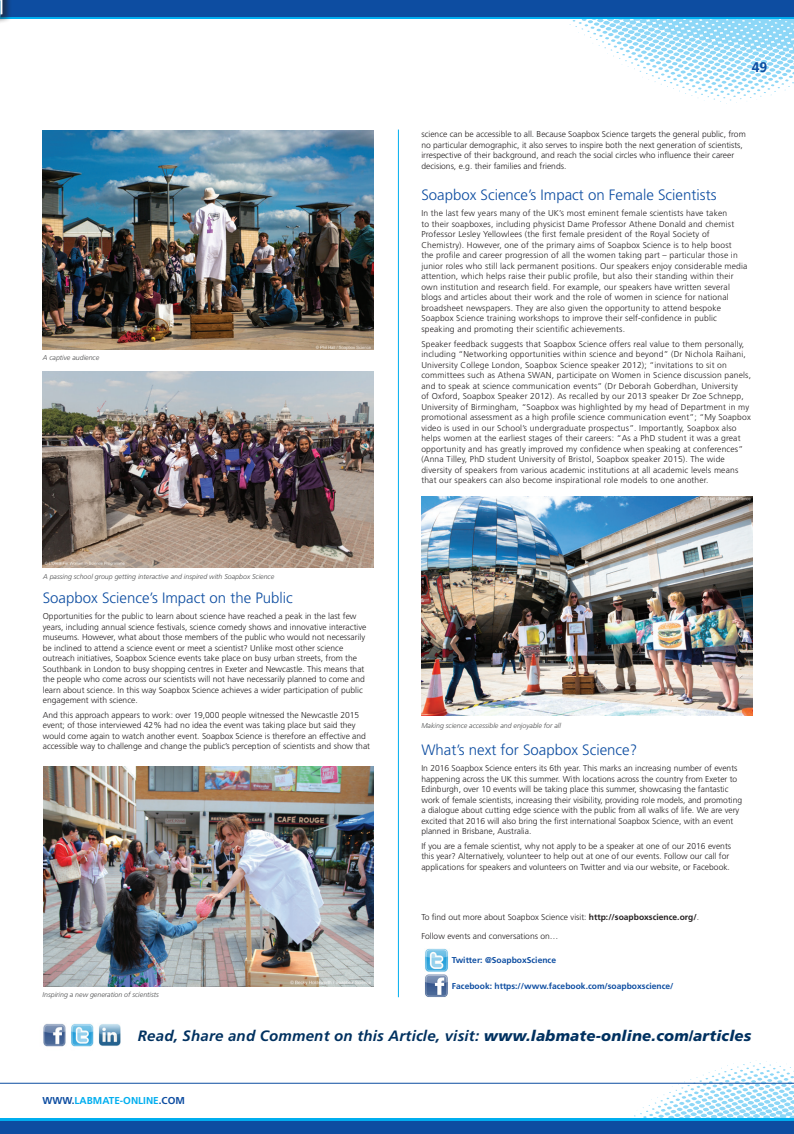
<style>
.page{position:relative;width:794px;height:1134px;background:#fff}
.page>*{position:absolute;margin:0;border:0;box-sizing:border-box;transform-origin:0 0}
.Sub_Headings{font:300 15px "Frutiger";color:#0d4da1}
.t1{font:italic 700 15px "Frutiger";letter-spacing:.015em;color:#003160}
.t2{font:700 14px "Frutiger";color:#0d4da1}
.t3{font:700 10px "Frutiger";color:#00aeef}
.Body_Copy{font:300 8.5px/10.5px "Frutiger";color:#231f20}
.Body_Copy-2{font:300 8.5px/10.5px "Frutiger";letter-spacing:.02em;color:#231f20}
.Body_Copy-3{font:700 8.5px "Frutiger";color:#0d4da1}
.Author_Details{font:italic 300 7px "Frutiger";color:#4b4c4d}
.s1{font-weight:700}
.s2{font-weight:900}
.s3{color:#0d4da1}
</style>
<div class="page">
<svg style="left:565px;top:18px;width:229px;height:86px"></svg>
<div style="left:0;top:0;width:794px;height:18px;background:#0d4da1"></div>
<svg style="left:594px;top:1060px;width:200px;height:59px"></svg>
<div style="left:0;top:1119px;width:794px;height:15px;background:#00aeef"></div>
<div style="left:0;top:1121px;width:794px;height:13px;background:#0d4da1"></div>
<hr style="left:0;top:1083px;width:794px;height:1px;background:#0d4da1">
<hr style="left:398px;top:130px;width:1px;height:867px;background:#00aeef">
<img style="left:43px;top:1023px;width:78px;height:24px">
<div style="left:0;top:0;width:45px;height:233px;background:#231f20;opacity:.6"></div>
<svg style="left:0;top:0;width:36px;height:233px"></svg>
<img style="left:43px;top:371px;width:330px;height:197px">
<img style="left:421px;top:497px;width:331px;height:219px">
<img style="left:44px;top:766px;width:330px;height:220px">
<img style="left:43px;top:131px;width:330px;height:219px">
<img style="left:425px;top:948px;width:23px;height:49px">
<p class="Author_Details" style="left:43px;top:354px;width:58px">A captive audience</p>
<p class="Author_Details" style="left:43px;top:572px;width:233px">A passing school group getting interactive and inspired with Soapbox Science</p>
<p class="Sub_Headings" style="left:43px;top:589px;width:252px">Soapbox Science’s Impact on the Public</p>
<p class="Body_Copy" style="left:43px;top:611px;width:325px">Opportunities for the public to learn about science have reached a peak in the last few years, including annual science festivals, science comedy shows and innovative interactive museums. However, what about those members of the public who would not necessarily be inclined to attend a science event or meet a scientist? Unlike most other science outreach initiatives, Soapbox Science events take place on busy urban streets, from the Southbank in London to busy shopping centres in Exeter and Newcastle. This means that the people who come across our scientists will not have necessarily planned to come and learn about science. In this way Soapbox Science achieves a wider participation of public engagement with science.</p>
<p class="Body_Copy" style="left:43px;top:710px;width:329px">And this approach appears to work: over 19,000 people witnessed the Newcastle 2015 event; of those interviewed 42% had no idea the event was taking place but said they would come again to watch another event. Soapbox Science is therefore an effective and accessible way to challenge and change the public’s perception of scientists and show that</p>
<p class="Author_Details" style="left:43px;top:990px;width:118px">Inspiring a new generation of scientists</p>
<p class="t2" style="left:752px;top:59px;width:17px">49</p>
<p class="Body_Copy" style="left:421px;top:129px;width:326px">science can be accessible to all. Because Soapbox Science targets the general public, from no particular demographic, it also serves to inspire both the next generation of scientists, irrespective of their background, and reach the social circles who influence their career decisions, e.g. their families and friends.</p>
<p class="Sub_Headings" style="left:421px;top:187px;width:297px">Soapbox Science’s Impact on Female Scientists</p>
<p class="Body_Copy-2" style="left:421px;top:208px;width:328px">In the last few years many of the UK’s most eminent female scientists have taken<br>to their soapboxes, including physicist Dame Professor Athene Donald and chemist Professor Lesley Yellowlees (the first female president of the Royal Society of Chemistry). However, one of the primary aims of Soapbox Science is to help boost<br>the profile and career progression of all the women taking part – particular those in junior roles who still lack permanent positions. Our speakers enjoy considerable media attention, which helps raise their public profile, but also their standing within their own institution and research field. For example, our speakers have written several blogs and articles about their work and the role of women in science for national broadsheet newspapers. They are also given the opportunity to attend bespoke Soapbox Science training workshops to improve their self-confidence in public speaking and promoting their scientific achievements.</p>
<p class="Body_Copy-2" style="left:421px;top:339px;width:331px">Speaker feedback suggests that Soapbox Science offers real value to them personally, including “Networking opportunities within science and beyond” (Dr Nichola Raihani, University College London, Soapbox Science speaker 2012); “invitations to sit on committees such as Athena SWAN, participate on Women in Science discussion panels, and to speak at science communication events” (Dr Deborah Goberdhan, University<br>of Oxford, Soapbox Speaker 2012). As recalled by our 2013 speaker Dr Zoe Schnepp, University of Birmingham, “Soapbox was highlighted by my head of Department in my promotional assessment as a high profile science communication event”; “My Soapbox video is used in our School’s undergraduate prospectus”. Importantly, Soapbox also helps women at the earliest stages of their careers: “As a PhD student it was a great opportunity and has greatly improved my confidence when speaking at conferences” (Anna Tilley, PhD student University of Bristol, Soapbox speaker 2015). The wide diversity of speakers from various academic institutions at all academic levels means that our speakers can also become inspirational role models to one another.</p>
<p class="Author_Details" style="left:421px;top:722px;width:141px">Making science accessible and enjoyable for all</p>
<p class="Sub_Headings" style="left:421px;top:741px;width:217px">What’s next for Soapbox Science?</p>
<p class="Body_Copy" style="left:421px;top:763px;width:322px">In 2016 Soapbox Science enters its 6th year. This marks an increasing number of events happening across the UK this summer. With locations across the country from Exeter to Edinburgh, over 10 events will be taking place this summer, showcasing the fantastic work of female scientists, increasing their visibility, providing role models, and promoting a dialogue about cutting edge science with the public from all walks of life. We are very excited that 2016 will also bring the first international Soapbox Science, with an event planned in Brisbane, Australia.</p>
<p class="Body_Copy" style="left:421px;top:841px;width:311px">If you are a female scientist, why not apply to be a speaker at one of our 2016 events this year? Alternatively, volunteer to help out at one of our events. Follow our call for applications for speakers and volunteers on Twitter and via our website, or Facebook.</p>
<p class="Body_Copy" style="left:421px;top:912px;width:279px">To find out more about Soapbox Science visit: <span class="s1">http://soapboxscience.org/</span>.</p>
<p class="Body_Copy" style="left:421px;top:931px;width:138px">Follow events and conversations on…</p>
<p class="Body_Copy-3" style="left:452px;top:955px;width:106px">Twitter: @SoapboxScience</p>
<p class="Body_Copy-3" style="left:452px;top:981px;width:223px">Facebook: https://www.facebook.com/soapboxscience/</p>
<p class="t1" style="left:138px;top:1027px;width:615px">Read, Share and Comment on this Article, visit: <span class="s2">www.labmate-online.com/articles</span></p>
<p class="t3" style="left:43px;top:1094px;width:144px"><span class="s3">WWW.</span>LABMATE-ONLINE<span class="s3">.COM</span></p>
</div>
